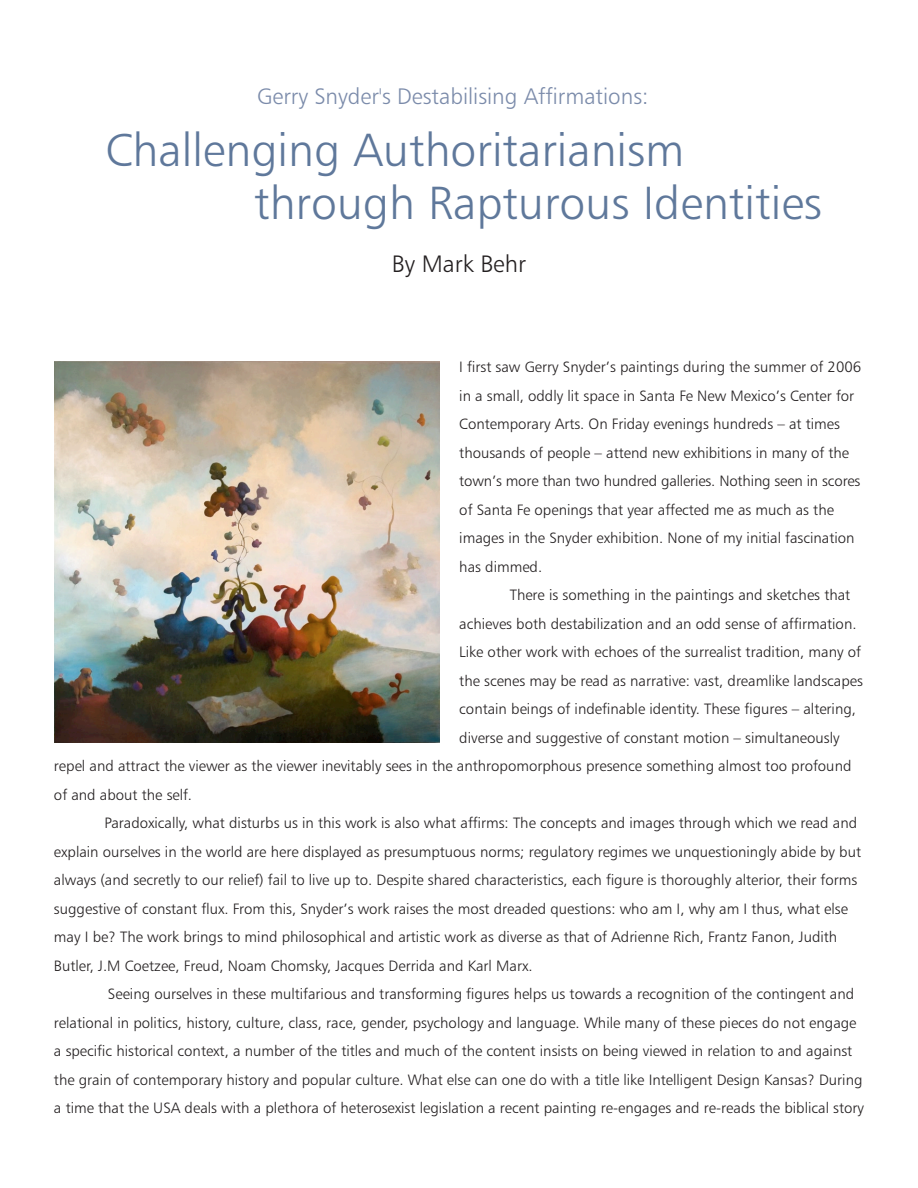
<style>
.page{position:relative;width:918px;height:1188px;background:#fff}
.page>*{position:absolute;margin:0;border:0;box-sizing:border-box;transform-origin:0 0}
.t1{font:46.5px "Humanist 777 BT Light B";color:#5f789b}
.t2{font:23.85px "Humanist 777 BT Light B";color:#231f20}
.t3{font:22.5px "Humanist 777 BT Light B";color:#7b8baa}
.t4{font:15px/28.5px "Humanist 777 BT Light B";color:#231f20}
</style>
<div class="page">
<img style="left:54px;top:361px;width:385px;height:382px">
<h3 class="t3" style="left:257px;top:83px;width:393px">Gerry Snyder's Destabilising Affirmations:</h3>
<h1 class="t1" style="left:106px;top:121px;width:580px">Challenging Authoritarianism</h1>
<h1 class="t1" style="left:254px;top:174px;width:569px">through Rapturous Identities</h1>
<h2 class="t2" style="left:392px;top:249px;width:136px">By Mark Behr</h2>
<p class="t4" style="left:459px;top:353px;width:403px">I first saw Gerry Snyder’s paintings during the summer of 2006 in a small, oddly lit space in Santa Fe New Mexico’s Center for Contemporary Arts. On Friday evenings hundreds – at times thousands of people – attend new exhibitions in many of the town’s more than two hundred galleries. Nothing seen in scores of Santa Fe openings that year affected me as much as the images in the Snyder exhibition. None of my initial fascination has dimmed.</p>
<p class="t4" style="left:510px;top:581px;width:342px">There is something in the paintings and sketches that</p>
<p class="t4" style="left:459px;top:609px;width:399px">achieves both destabilization and an odd sense of affirmation.</p>
<p class="t4" style="left:459px;top:638px;width:403px">Like other work with echoes of the surrealist tradition, many of</p>
<p class="t4" style="left:459px;top:666px;width:405px">the scenes may be read as narrative: vast, dreamlike landscapes</p>
<p class="t4" style="left:459px;top:695px;width:398px">contain beings of indefinable identity. These figures – altering,</p>
<p class="t4" style="left:459px;top:723px;width:382px">diverse and suggestive of constant motion – simultaneously</p>
<p class="t4" style="left:54px;top:752px;width:799px">repel and attract the viewer as the viewer inevitably sees in the anthropomorphous presence something almost too profound</p>
<p class="t4" style="left:54px;top:780px;width:140px">of and about the self.</p>
<p class="t4" style="left:104px;top:809px;width:754px">Paradoxically, what disturbs us in this work is also what affirms: The concepts and images through which we read and</p>
<p class="t4" style="left:54px;top:837px;width:809px">explain ourselves in the world are here displayed as presumptuous norms; regulatory regimes we unquestioningly abide by but</p>
<p class="t4" style="left:54px;top:866px;width:805px">always (and secretly to our relief) fail to live up to. Despite shared characteristics, each figure is thoroughly alterior, their forms</p>
<p class="t4" style="left:54px;top:894px;width:796px">suggestive of constant flux. From this, Snyder’s work raises the most dreaded questions: who am I, why am I thus, what else</p>
<p class="t4" style="left:54px;top:923px;width:785px">may I be? The work brings to mind philosophical and artistic work as diverse as that of Adrienne Rich, Frantz Fanon, Judith</p>
<p class="t4" style="left:54px;top:951px;width:480px">Butler, J.M Coetzee, Freud, Noam Chomsky, Jacques Derrida and Karl Marx.</p>
<p class="t4" style="left:108px;top:980px;width:748px">Seeing ourselves in these multifarious and transforming figures helps us towards a recognition of the contingent and</p>
<p class="t4" style="left:54px;top:1008px;width:804px">relational in politics, history, culture, class, race, gender, psychology and language. While many of these pieces do not engage</p>
<p class="t4" style="left:54px;top:1037px;width:800px">a specific historical context, a number of the titles and much of the content insists on being viewed in relation to and against</p>
<p class="t4" style="left:54px;top:1065px;width:810px">the grain of contemporary history and popular culture. What else can one do with a title like Intelligent Design Kansas? During</p>
<p class="t4" style="left:54px;top:1094px;width:811px">a time that the USA deals with a plethora of heterosexist legislation a recent painting re-engages and re-reads the biblical story</p>
</div>
